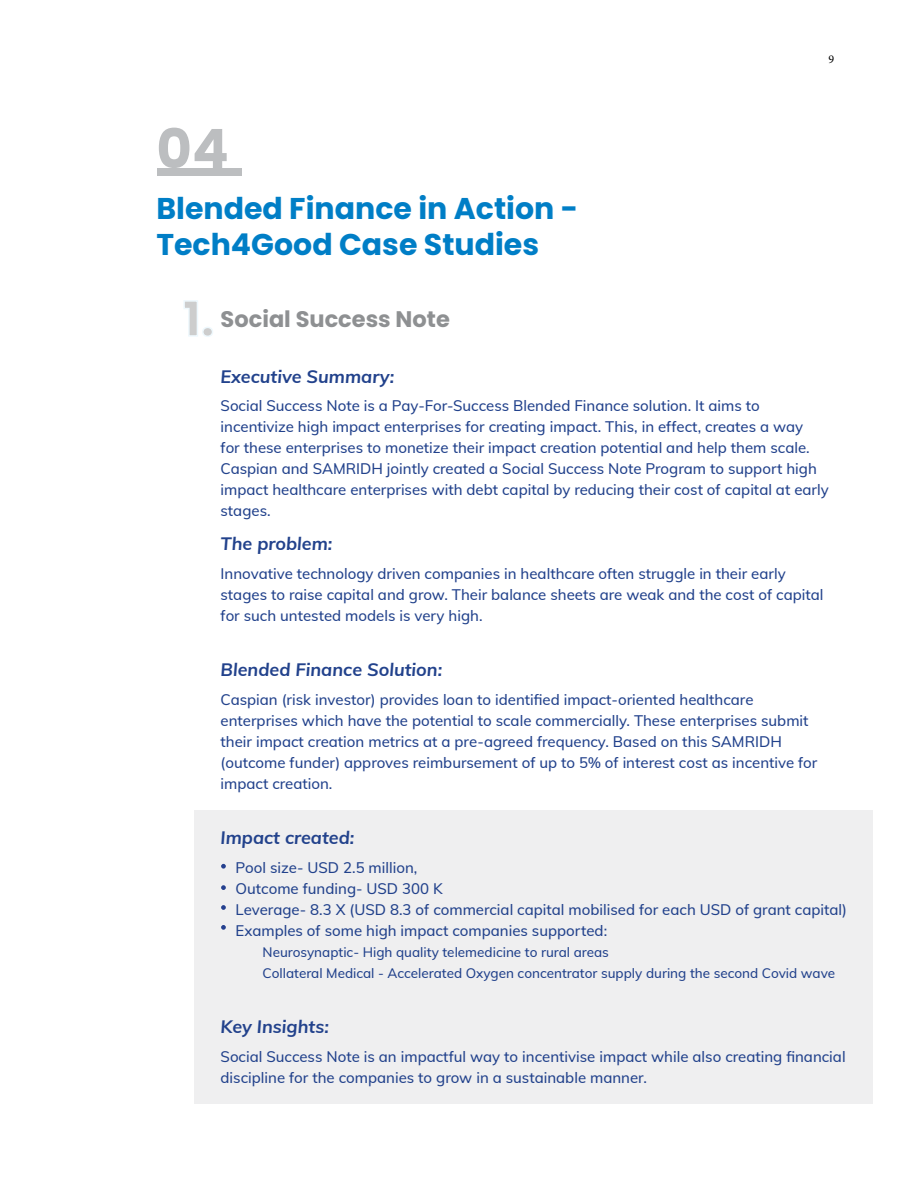
<style>
.page{position:relative;width:918px;height:1188px;background:#fff}
.page>*{position:absolute;margin:0;border:0;box-sizing:border-box;transform-origin:0 0}
.t1{font:700 54.45px "Poppins";color:#bcbec0}
.t2{font:700 30px/36px "Poppins";color:#007ec6}
.t3{font:700 22.5px "Poppins";color:#8e9092}
.t4{font:italic 700 18px "Muli";color:#22428c}
.t5{font:500 15px/21px "Muli";color:#22428c}
.t6{font:500 13.5px/21px "Muli";color:#22428c}
.t7{font:12px "Minion Pro";color:#000}
.s1{font-size:48px;color:#000}
</style>
<div class="page">
<div style="left:194px;top:810px;width:679px;height:294px;background:#efeff0"></div>
<div style="left:157px;top:168px;width:84px;height:8px;background:#bcbec0"></div>
<svg style="left:221px;top:864px;width:5px;height:5px"></svg>
<svg style="left:221px;top:885px;width:5px;height:5px"></svg>
<svg style="left:221px;top:905px;width:5px;height:5px"></svg>
<svg style="left:221px;top:925px;width:5px;height:5px"></svg>
<h1 class="t1" style="left:156px;top:118px;width:74px">04</h1>
<h2 class="t2" style="left:156px;top:191px;width:423px">Blended Finance in Action -<br>Tech4Good Case Studies</h2>
<h3 class="t3" style="left:183px;top:306px;width:269px"><span class="s1">1.</span> Social Success Note</h3>
<p class="t4" style="left:221px;top:363px;width:175px">Executive Summary:</p>
<p class="t7" style="left:829px;top:51px;width:7px">9</p>
<p class="t5" style="left:221px;top:394px;width:610px">Social Success Note is a Pay-For-Success Blended Finance solution. It aims to incentivize high impact enterprises for creating impact. This, in effect, creates a way<br>for these enterprises to monetize their impact creation potential and help them scale.<br>Caspian and SAMRIDH jointly created a Social Success Note Program to support high impact healthcare enterprises with debt capital by reducing their cost of capital at early stages.</p>
<p class="t4" style="left:221px;top:531px;width:113px">The problem:</p>
<p class="t5" style="left:221px;top:562px;width:604px">Innovative technology driven companies in healthcare often struggle in their early stages to raise capital and grow. Their balance sheets are weak and the cost of capital for such untested models is very high.</p>
<p class="t4" style="left:221px;top:657px;width:223px">Blended Finance Solution:</p>
<p class="t5" style="left:221px;top:688px;width:598px">Caspian (risk investor) provides loan to identified impact-oriented healthcare enterprises which have the potential to scale commercially. These enterprises submit their impact creation metrics at a pre-agreed frequency. Based on this SAMRIDH (outcome funder) approves reimbursement of up to 5% of interest cost as incentive for impact creation.</p>
<p class="t4" style="left:221px;top:825px;width:135px">Impact created:</p>
<p class="t5" style="left:236px;top:856px;width:613px">Pool size- USD 2.5 million,<br>Outcome funding- USD 300 K<br>Leverage- 8.3 X (USD 8.3 of commercial capital mobilised for each USD of grant capital)<br>Examples of some high impact companies supported:</p>
<p class="t6" style="left:263px;top:941px;width:574px">Neurosynaptic- High quality telemedicine to rural areas<br>Collateral Medical - Accelerated Oxygen concentrator supply during the second Covid wave</p>
<p class="t4" style="left:221px;top:1013px;width:110px">Key Insights:</p>
<p class="t5" style="left:221px;top:1045px;width:627px">Social Success Note is an impactful way to incentivise impact while also creating financial discipline for the companies to grow in a sustainable manner.</p>
</div>
